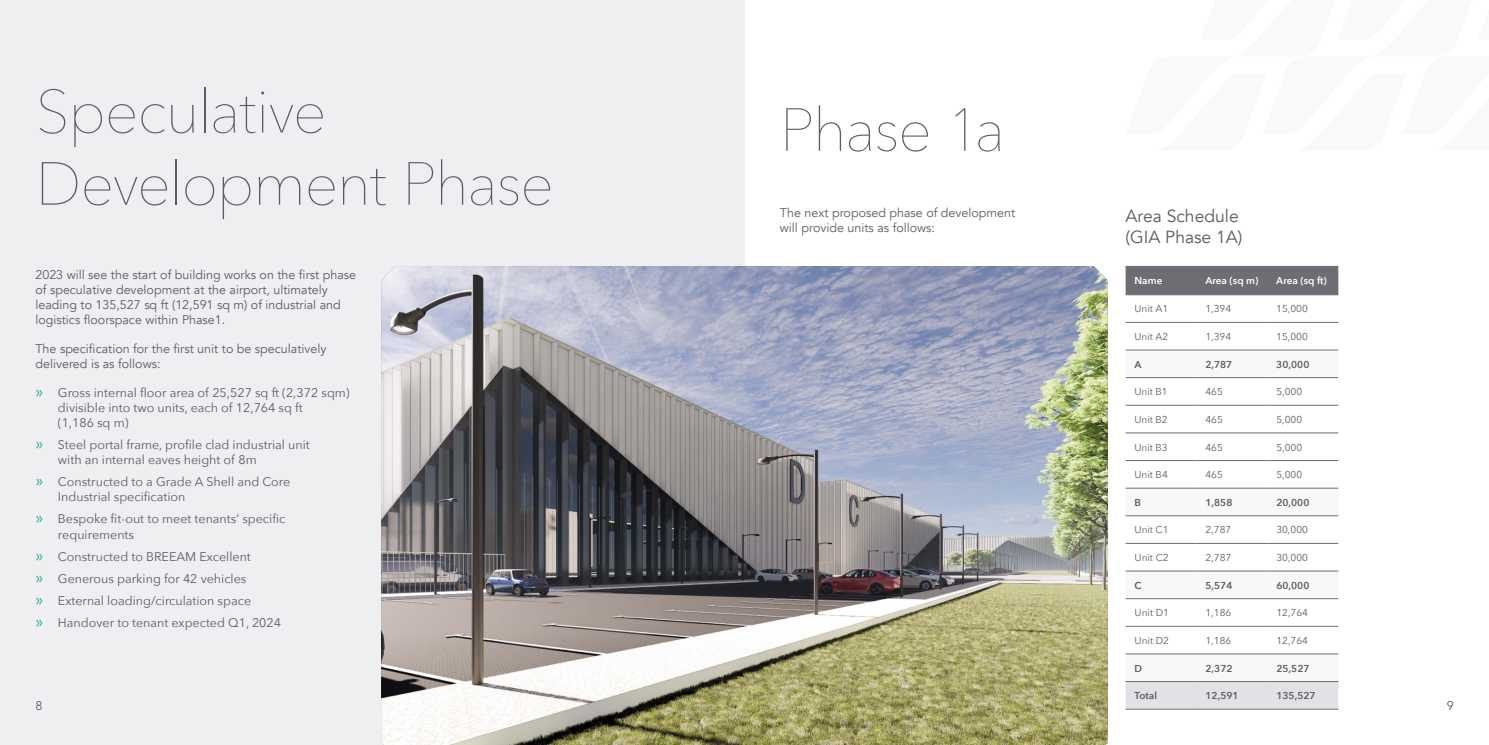
<style>
.page{position:relative;width:1489px;height:745px;background:#fff}
.page>*{position:absolute;margin:0;border:0;box-sizing:border-box;transform-origin:0 0}
.t1{font:200 60px/72px "Avenir Next";letter-spacing:-.025em;color:#5a5c63}
.t2{font:17.5px/21px "Avenir";color:#5a5c63}
.t3{font:12.5px/15px "Avenir Next";color:#5a5c63}
.t4{font:12.5px/15px "Avenir";color:#5a5c63}
.t5{font:10px "Avenir Next";color:#5a5c63}
.t6{font:600 10px "Avenir Next";color:#5a5c63}
.t7{font:600 10px "Avenir Next";color:#fff}
.s1{font-size:16.25px;color:#1daf8e}
</style>
<div class="page">
<div style="left:0;top:0;width:744px;height:744px;background:#efeff2"></div>
<img style="left:381px;top:266px;width:726px;height:478px">
<div style="left:1125px;top:267px;width:213px;height:27px;background:#6c6e74"></div>
<svg style="left:1125px;top:350px;width:213px;height:305px"></svg>
<svg style="left:1125px;top:681px;width:213px;height:27px;background:#dcdce1"></svg>
<hr style="left:1125px;top:266px;width:71px;height:1px;background:#6c6e74">
<hr style="left:1196px;top:266px;width:71px;height:1px;background:#6c6e74">
<hr style="left:1267px;top:266px;width:71px;height:1px;background:#6c6e74">
<hr style="left:1125px;top:294px;width:71px;height:1px;background:#6c6e74">
<hr style="left:1196px;top:294px;width:71px;height:1px;background:#6c6e74">
<hr style="left:1267px;top:294px;width:71px;height:1px;background:#6c6e74">
<hr style="left:1125px;top:322px;width:71px;height:1px;background:#6c6e74">
<hr style="left:1196px;top:322px;width:71px;height:1px;background:#6c6e74">
<hr style="left:1267px;top:322px;width:71px;height:1px;background:#6c6e74">
<hr style="left:1125px;top:349px;width:71px;height:1px;background:#6c6e74">
<hr style="left:1196px;top:349px;width:71px;height:1px;background:#6c6e74">
<hr style="left:1267px;top:349px;width:71px;height:1px;background:#6c6e74">
<hr style="left:1125px;top:377px;width:71px;height:1px;background:#6c6e74">
<hr style="left:1196px;top:377px;width:71px;height:1px;background:#6c6e74">
<hr style="left:1267px;top:377px;width:71px;height:1px;background:#6c6e74">
<hr style="left:1125px;top:404px;width:71px;height:1px;background:#6c6e74">
<hr style="left:1196px;top:404px;width:71px;height:1px;background:#6c6e74">
<hr style="left:1267px;top:404px;width:71px;height:1px;background:#6c6e74">
<hr style="left:1125px;top:432px;width:71px;height:1px;background:#6c6e74">
<hr style="left:1196px;top:432px;width:71px;height:1px;background:#6c6e74">
<hr style="left:1267px;top:432px;width:71px;height:1px;background:#6c6e74">
<hr style="left:1125px;top:460px;width:71px;height:1px;background:#6c6e74">
<hr style="left:1196px;top:460px;width:71px;height:1px;background:#6c6e74">
<hr style="left:1267px;top:460px;width:71px;height:1px;background:#6c6e74">
<hr style="left:1125px;top:487px;width:71px;height:1px;background:#6c6e74">
<hr style="left:1196px;top:487px;width:71px;height:1px;background:#6c6e74">
<hr style="left:1267px;top:487px;width:71px;height:1px;background:#6c6e74">
<hr style="left:1125px;top:515px;width:71px;height:1px;background:#6c6e74">
<hr style="left:1196px;top:515px;width:71px;height:1px;background:#6c6e74">
<hr style="left:1267px;top:515px;width:71px;height:1px;background:#6c6e74">
<hr style="left:1125px;top:542px;width:71px;height:1px;background:#6c6e74">
<hr style="left:1196px;top:542px;width:71px;height:1px;background:#6c6e74">
<hr style="left:1267px;top:542px;width:71px;height:1px;background:#6c6e74">
<hr style="left:1125px;top:570px;width:71px;height:1px;background:#6c6e74">
<hr style="left:1196px;top:570px;width:71px;height:1px;background:#6c6e74">
<hr style="left:1267px;top:570px;width:71px;height:1px;background:#6c6e74">
<hr style="left:1125px;top:598px;width:71px;height:1px;background:#6c6e74">
<hr style="left:1196px;top:598px;width:71px;height:1px;background:#6c6e74">
<hr style="left:1267px;top:598px;width:71px;height:1px;background:#6c6e74">
<hr style="left:1125px;top:625px;width:71px;height:1px;background:#6c6e74">
<hr style="left:1196px;top:625px;width:71px;height:1px;background:#6c6e74">
<hr style="left:1267px;top:625px;width:71px;height:1px;background:#6c6e74">
<hr style="left:1125px;top:653px;width:71px;height:1px;background:#6c6e74">
<hr style="left:1196px;top:653px;width:71px;height:1px;background:#6c6e74">
<hr style="left:1267px;top:653px;width:71px;height:1px;background:#6c6e74">
<hr style="left:1125px;top:680px;width:71px;height:1px;background:#6c6e74">
<hr style="left:1196px;top:680px;width:71px;height:1px;background:#6c6e74">
<hr style="left:1267px;top:680px;width:71px;height:1px;background:#6c6e74">
<hr style="left:1125px;top:708px;width:71px;height:1px;background:#6c6e74">
<hr style="left:1196px;top:708px;width:71px;height:1px;background:#6c6e74">
<hr style="left:1267px;top:708px;width:71px;height:1px;background:#6c6e74">
<h1 class="t1" style="left:35px;top:72px;width:520px">Speculative<br>Development Phase</h1>
<p class="t4" style="left:35px;top:267px;width:322px">2023 will see the start of building works on the first phase of speculative development at the airport, ultimately leading to 135,527 sq ft (12,591 sq m) of industrial and logistics floorspace within Phase1.</p>
<p class="t4" style="left:35px;top:341px;width:292px">The specification for the first unit to be speculatively delivered is as follows:</p>
<p class="t3" style="left:58px;top:384px;width:293px;text-indent:-22px"><span class="s1">»</span> Gross internal floor area of 25,527 sq ft (2,372 sqm) divisible into two units, each of 12,764 sq ft<br>(1,186 sq m)</p>
<p class="t3" style="left:58px;top:436px;width:253px;text-indent:-22px"><span class="s1">»</span> Steel portal frame, profile clad industrial unit with an internal eaves height of 8m</p>
<p class="t3" style="left:58px;top:473px;width:234px;text-indent:-22px"><span class="s1">»</span> Constructed to a Grade A Shell and Core<br>Industrial specification</p>
<p class="t3" style="left:58px;top:510px;width:229px;text-indent:-22px"><span class="s1">»</span> Bespoke fit-out to meet tenants’ specific requirements</p>
<p class="t3" style="left:35px;top:544px;width:247px;line-height:22.1px"><span class="s1">»</span> Constructed to BREEAM Excellent<br><span class="s1">»</span> Generous parking for 42 vehicles<br><span class="s1">»</span> External loading/circulation space<br><span class="s1">»</span> Handover to tenant expected Q1, 2024</p>
<p class="t4" style="left:35px;top:697px;width:8px">8</p>
<h1 class="t1" style="left:780px;top:90px;width:227px">Phase 1a</h1>
<p class="t4" style="left:780px;top:205px;width:237px">The next proposed phase of development will provide units as follows:</p>
<h2 class="t2" style="left:1125px;top:206px;width:118px">Area Schedule (GIA Phase 1A)</h2>
<p class="t7" style="left:1134px;top:272px;width:29px">Name</p>
<p class="t7" style="left:1205px;top:272px;width:54px">Area (sq m)</p>
<p class="t7" style="left:1276px;top:272px;width:52px">Area (sq ft)</p>
<p class="t5" style="left:1134px;top:300px;width:35px">Unit A1</p>
<p class="t5" style="left:1205px;top:300px;width:27px">1,394</p>
<p class="t5" style="left:1276px;top:300px;width:33px">15,000</p>
<p class="t5" style="left:1134px;top:328px;width:35px">Unit A2</p>
<p class="t5" style="left:1205px;top:328px;width:27px">1,394</p>
<p class="t5" style="left:1276px;top:328px;width:33px">15,000</p>
<p class="t6" style="left:1134px;top:355px;width:9px">A</p>
<p class="t6" style="left:1205px;top:355px;width:29px">2,787</p>
<p class="t6" style="left:1276px;top:355px;width:35px">30,000</p>
<p class="t5" style="left:1134px;top:383px;width:35px">Unit B1</p>
<p class="t5" style="left:1205px;top:383px;width:19px">465</p>
<p class="t5" style="left:1276px;top:383px;width:27px">5,000</p>
<p class="t5" style="left:1134px;top:410px;width:35px">Unit B2</p>
<p class="t5" style="left:1205px;top:410px;width:19px">465</p>
<p class="t5" style="left:1276px;top:410px;width:27px">5,000</p>
<p class="t5" style="left:1134px;top:438px;width:35px">Unit B3</p>
<p class="t5" style="left:1205px;top:438px;width:19px">465</p>
<p class="t5" style="left:1276px;top:438px;width:27px">5,000</p>
<p class="t5" style="left:1134px;top:466px;width:35px">Unit B4</p>
<p class="t5" style="left:1205px;top:466px;width:19px">465</p>
<p class="t5" style="left:1276px;top:466px;width:27px">5,000</p>
<p class="t6" style="left:1134px;top:493px;width:8px">B</p>
<p class="t6" style="left:1205px;top:493px;width:28px">1,858</p>
<p class="t6" style="left:1276px;top:493px;width:35px">20,000</p>
<p class="t5" style="left:1134px;top:521px;width:36px">Unit C1</p>
<p class="t5" style="left:1205px;top:521px;width:27px">2,787</p>
<p class="t5" style="left:1276px;top:521px;width:33px">30,000</p>
<p class="t5" style="left:1134px;top:548px;width:36px">Unit C2</p>
<p class="t5" style="left:1205px;top:548px;width:27px">2,787</p>
<p class="t5" style="left:1276px;top:548px;width:33px">30,000</p>
<p class="t6" style="left:1134px;top:576px;width:8px">C</p>
<p class="t6" style="left:1205px;top:576px;width:29px">5,574</p>
<p class="t6" style="left:1276px;top:576px;width:35px">60,000</p>
<p class="t5" style="left:1134px;top:604px;width:36px">Unit D1</p>
<p class="t5" style="left:1205px;top:604px;width:27px">1,186</p>
<p class="t5" style="left:1276px;top:604px;width:33px">12,764</p>
<p class="t5" style="left:1134px;top:631px;width:36px">Unit D2</p>
<p class="t5" style="left:1205px;top:631px;width:27px">1,186</p>
<p class="t5" style="left:1276px;top:631px;width:33px">12,764</p>
<p class="t6" style="left:1134px;top:659px;width:9px">D</p>
<p class="t6" style="left:1205px;top:659px;width:28px">2,372</p>
<p class="t6" style="left:1276px;top:659px;width:35px">25,527</p>
<p class="t6" style="left:1134px;top:686px;width:24px">Total</p>
<p class="t6" style="left:1205px;top:686px;width:35px">12,591</p>
<p class="t6" style="left:1276px;top:686px;width:41px">135,527</p>
<p class="t4" style="left:1446px;top:697px;width:8px">9</p>
</div>
